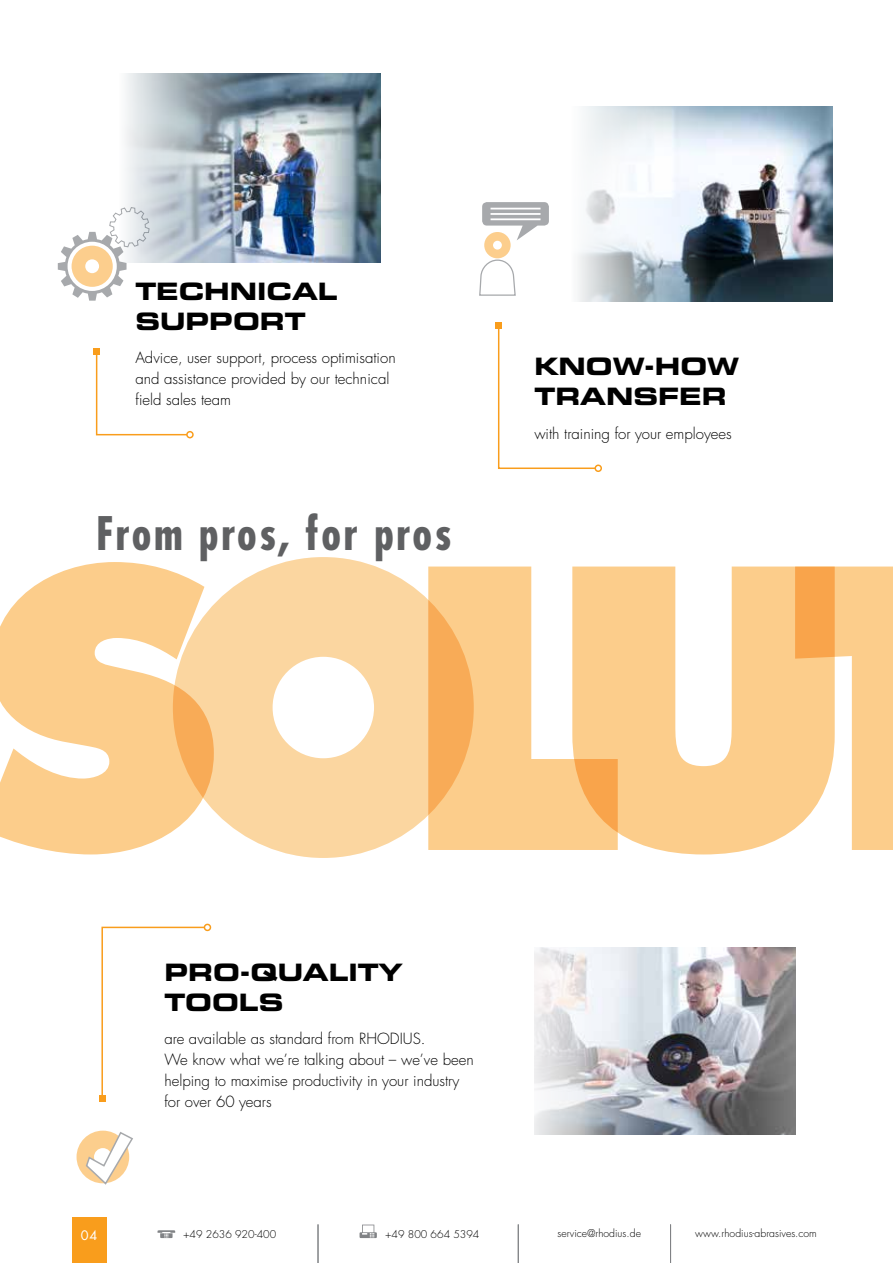
<style>
.page{position:relative;width:893px;height:1263px;background:#fff}
.page>*{position:absolute;margin:0;border:0;box-sizing:border-box;transform-origin:0 0}
.t1{font:700 condensed 45px "Futura LT Pro";letter-spacing:.06em;color:#5f6062}
.t2{font:24px/30px "Eurostile LT Pro Bold Ex 2";color:#000}
.t3{font:300 15px/21px "Futura LT Pro";color:#000}
.t4{font:300 10.5px "Futura LT Pro";color:#000}
.t5{font:300 10.5px "Futura LT Pro";color:#fff}
.s1{font-weight:400;font-size:12.75px}
</style>
<div class="page">
<div style="left:72px;top:1217px;width:35px;height:46px;background:#f99d1c"></div>
<img style="left:535px;top:947px;width:261px;height:187px">
<svg style="left:77px;top:1130px;width:56px;height:55px"></svg>
<svg style="left:99px;top:926px;width:107px;height:175px"></svg>
<div style="left:204px;top:924px;width:7px;height:7px;border:2px solid #f99d1c;border-radius:50%"></div>
<svg style="left:0;top:562px;width:173px;height:292px;fill:#fccd8b"></svg>
<svg style="left:474px;top:566px;width:98px;height:284px;fill:#fccd8b"></svg>
<svg style="left:572px;top:566px;width:223px;height:288px;fill:#fccd8b"></svg>
<svg style="left:795px;top:566px;width:98px;height:284px"></svg>
<svg style="left:58px;top:212px;width:92px;height:89px"></svg>
<svg style="left:479px;top:202px;width:70px;height:94px"></svg>
<svg style="left:94px;top:349px;width:94px;height:87px"></svg>
<div style="left:186px;top:431px;width:8px;height:7px;border:2px solid #f99d1c;border-radius:50%"></div>
<svg style="left:496px;top:322px;width:98px;height:147px"></svg>
<div style="left:594px;top:464px;width:8px;height:8px;border:2px solid #f99d1c;border-radius:50%"></div>
<img style="left:578px;top:106px;width:255px;height:196px">
<img style="left:117px;top:74px;width:263px;height:188px">
<svg style="left:173px;top:557px;width:301px;height:301px;fill:#fbd6a0"></svg>
<svg style="left:360px;top:1224px;width:17px;height:14px"></svg>
<hr style="left:670px;top:1224px;width:1px;height:39px;background:#808285">
<hr style="left:318px;top:1224px;width:1px;height:39px;background:#808285">
<hr style="left:518px;top:1224px;width:1px;height:39px;background:#808285">
<svg style="left:158px;top:1230px;width:17px;height:8px"></svg>
<h2 class="t2" style="left:135px;top:276px;width:204px">TECHNICAL<br>SUPPORT</h2>
<p class="t3" style="left:135px;top:348px;width:262px">Advice, user support, process optimisation and assistance provided by our technical field sales team</p>
<h2 class="t2" style="left:534px;top:351px;width:206px">KNOW-HOW<br>TRANSFER</h2>
<p class="t3" style="left:534px;top:423px;width:199px">with training for your employees</p>
<h1 class="t1" style="left:96px;top:503px;width:357px">From pros, for pros</h1>
<h2 class="t2" style="left:164px;top:956px;width:240px">PRO-QUALITY<br>TOOLS</h2>
<p class="t3" style="left:164px;top:1028px;width:311px">are available as standard from RHODIUS.<br>We know what we’re talking about – we’ve been helping to maximise productivity in your industry for over 60 years</p>
<p class="t5" style="left:75px;top:1227px;width:24px">04<span class="s1">04</span></p>
<p class="t4" style="left:183px;top:1227px;width:95px">+49 2636 920-400</p>
<p class="t4" style="left:385px;top:1227px;width:96px">+49 800 664 5394</p>
<p class="t4" style="left:557px;top:1227px;width:85px">service@rhodius.de</p>
<p class="t4" style="left:695px;top:1227px;width:123px">www.rhodius-abrasives.com</p>
</div>
